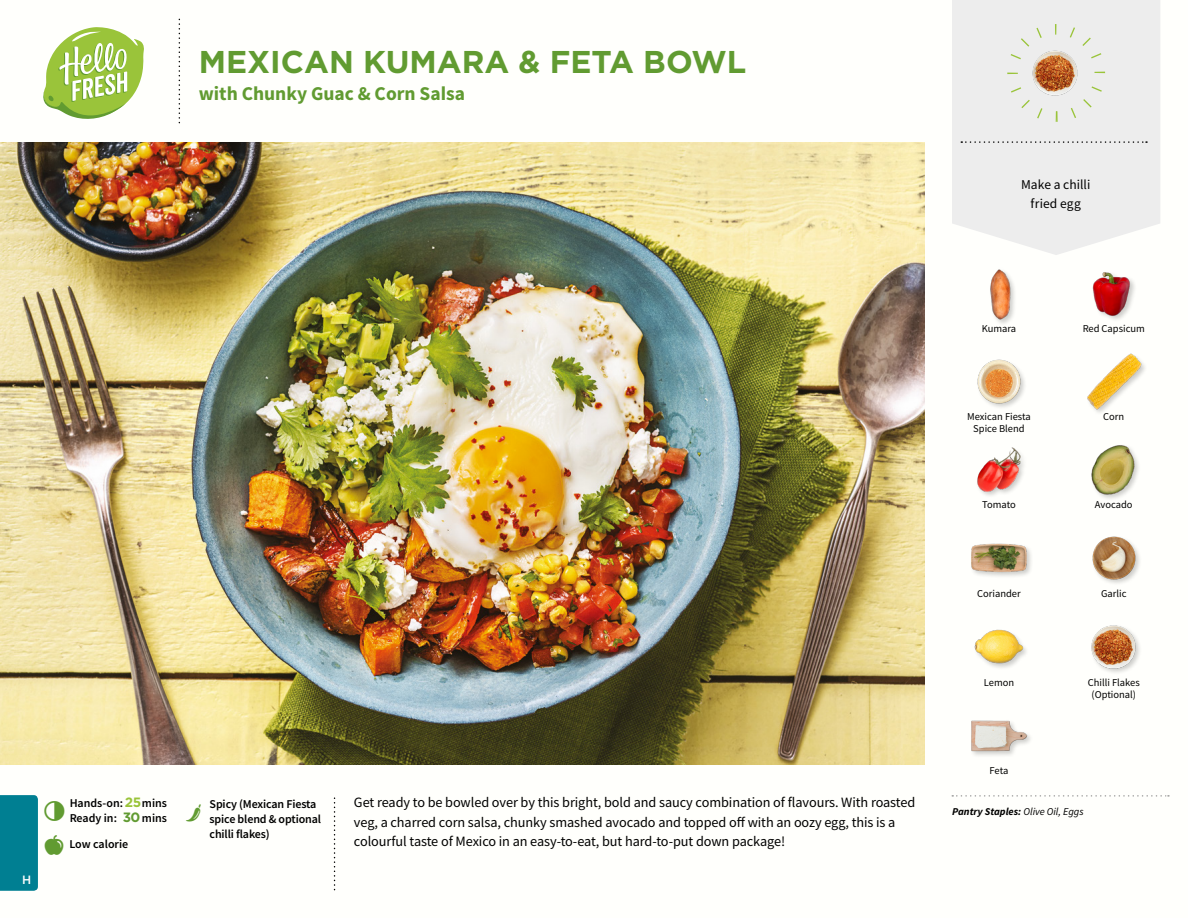
<style>
.page{position:relative;width:1188px;height:918px;background:#fff}
.page>*{position:absolute;margin:0;border:0;box-sizing:border-box;transform-origin:0 0}
.t1{font:700 31.5px "Gotham";color:#619b31}
.t2{font:700 19.5px "Source Sans Pro";color:#619b31}
.t3{font:14.25px/19.5px "Source Sans Pro";letter-spacing:-.005em;color:#000}
.t4{font:13.5px/18.9px "Source Sans Pro";letter-spacing:.005em;color:#000;text-align:center}
.t5{font:600 12px/15px "Source Sans Pro";letter-spacing:-.01em;color:#000}
.t6{font:500 12px "Gotham";color:#fff}
.t7{font:10.5px/12px "Source Sans Pro";color:#000;text-align:center}
.t8{font:italic 700 10.5px "Source Sans Pro";color:#000}
.s1{font-family:"Gotham";font-weight:700;font-size:13.5px;color:#9ac43a}
.s2{font-family:"Gotham";font-weight:700;font-size:13.5px;color:#619b31}
.s3{font-weight:400}
</style>
<div class="page">
<svg style="left:43px;top:27px;width:101px;height:92px"></svg>
<div style="left:0;top:795px;width:38px;height:96px;background:#007f92"></div>
<svg style="left:952px;top:0;width:208px;height:255px;background:#eeeeed"></svg>
<svg style="left:961px;top:141px;width:186px;height:2px"></svg>
<img style="left:1026px;top:43px;width:59px;height:59px">
<div style="left:1007px;top:24px;width:98px;height:98px;border:11px dashed #9ac43a;border-radius:50%"></div>
<img style="left:0;top:142px;width:925px;height:623px">
<svg style="left:952px;top:795px;width:217px;height:2px"></svg>
<img style="left:974px;top:629px;width:51px;height:39px">
<div style="left:970px;top:719px;width:64px;height:39px;background:#000;opacity:.2"></div>
<img style="left:971px;top:719px;width:57px;height:39px">
<img style="left:1091px;top:625px;width:49px;height:48px">
<div style="left:970px;top:542px;width:64px;height:38px;background:#000;opacity:.2"></div>
<img style="left:970px;top:542px;width:58px;height:38px">
<div style="left:1090px;top:444px;width:51px;height:57px;background:#000;opacity:.2"></div>
<img style="left:1090px;top:444px;width:49px;height:52px">
<img style="left:1092px;top:536px;width:48px;height:48px">
<img style="left:1087px;top:353px;width:56px;height:57px">
<img style="left:977px;top:447px;width:47px;height:49px">
<img style="left:977px;top:359px;width:48px;height:49px">
<img style="left:1092px;top:272px;width:43px;height:48px">
<div style="left:989px;top:268px;width:28px;height:59px;background:#000;opacity:.2"></div>
<img style="left:989px;top:268px;width:28px;height:54px">
<h1 class="t1" style="left:199px;top:41px;width:549px">MEXICAN KUMARA &amp; FETA BOWL</h1>
<h2 class="t2" style="left:199px;top:80px;width:268px">with Chunky Guac &amp; Corn Salsa</h2>
<p class="t4" style="left:1021px;top:175px;width:71px">Make a chilli fried egg</p>
<p class="t6" style="left:22px;top:872px;width:11px">H</p>
<p class="t5" style="left:70px;top:796px;width:99px">Hands-on: <span class="s1">25</span>mins<br>Ready in: <span class="s2">30</span>mins</p>
<p class="t3" style="left:354px;top:793px;width:563px">Get ready to be bowled over by this bright, bold and saucy combination of flavours. With roasted veg, a charred corn salsa, chunky smashed avocado and topped off with an oozy egg, this is a colourful taste of Mexico in an easy-to-eat, but hard-to-put down package!</p>
<p class="t5" style="left:210px;top:796px;width:113px">Spicy (Mexican Fiesta spice blend &amp; optional chilli flakes)</p>
<p class="t5" style="left:69px;top:836px;width:60px">Low calorie</p>
<p class="t7" style="left:982px;top:322px;width:36px">Kumara</p>
<p class="t7" style="left:1083px;top:322px;width:64px">Red Capsicum</p>
<p class="t7" style="left:967px;top:411px;width:65px">Mexican Fiesta</p>
<p class="t7" style="left:1103px;top:411px;width:23px">Corn</p>
<p class="t7" style="left:973px;top:423px;width:53px">Spice Blend</p>
<p class="t7" style="left:982px;top:499px;width:35px">Tomato</p>
<p class="t7" style="left:1095px;top:499px;width:39px">Avocado</p>
<p class="t7" style="left:977px;top:587px;width:45px">Coriander</p>
<p class="t7" style="left:1101px;top:587px;width:27px">Garlic</p>
<p class="t7" style="left:984px;top:677px;width:32px">Lemon</p>
<p class="t7" style="left:1088px;top:677px;width:54px">Chilli Flakes (Optional)</p>
<p class="t7" style="left:990px;top:765px;width:20px">Feta</p>
<p class="t8" style="left:952px;top:805px;width:133px">Pantry Staples: <span class="s3">Olive Oil, Eggs</span></p>
</div>
